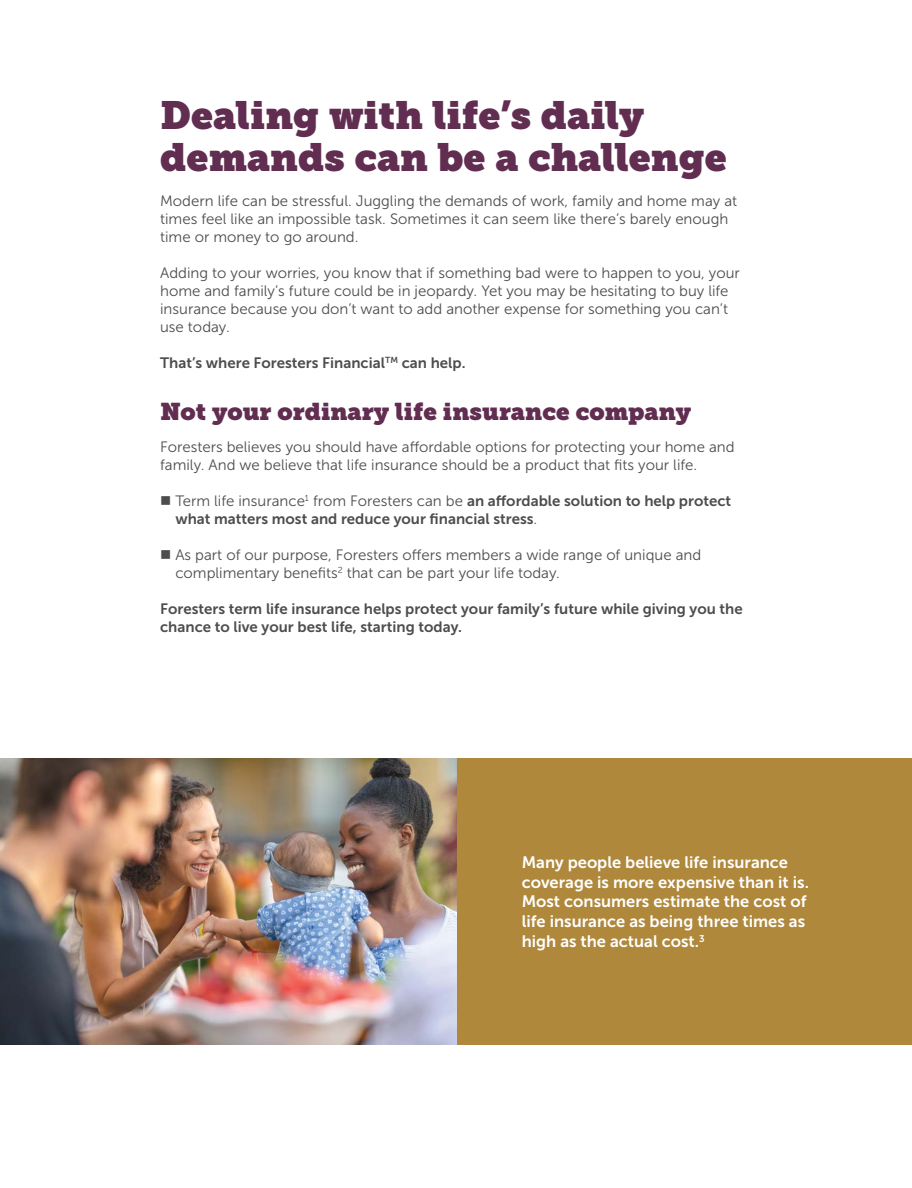
<style>
.page{position:relative;width:912px;height:1188px;background:#fff}
.page>*{position:absolute;margin:0;border:0;box-sizing:border-box;transform-origin:0 0}
.t1{font:39px/42px "Museo Slab";color:#612d50}
.t2{font:24px "Museo Slab";color:#612d50}
.t3{font:16.5px/19.8px "Museo Sans 700";color:#fff}
.t4{font:15px/18px "Museo Sans 300";color:#4d4d4f}
.t5{font:15px/18px "Museo Sans 700";color:#4d4d4f}
.s1{font-family:"Museo Sans 700"}
.s2{font-family:"Museo Sans 300"}
</style>
<div class="page">
<div style="left:454px;top:758px;width:457px;height:286px;background:#af883c"></div>
<img style="left:0;top:758px;width:456px;height:286px">
<h1 class="t1" style="left:160px;top:94px;width:568px">Dealing with life’s daily demands can be a challenge</h1>
<p class="t4" style="left:160px;top:192px;width:578px">Modern life can be stressful. Juggling the demands of work, family and home may at times feel like an impossible task. Sometimes it can seem like there’s barely enough time or money to go around.</p>
<p class="t4" style="left:160px;top:264px;width:581px">Adding to your worries, you know that if something bad were to happen to you, your home and family’s future could be in jeopardy. Yet you may be hesitating to buy life insurance because you don’t want to add another expense for something you can’t use today.</p>
<p class="t5" style="left:160px;top:354px;width:307px">That’s where Foresters Financial<sup>TM</sup> can help.</p>
<h2 class="t2" style="left:160px;top:398px;width:532px">Not your ordinary life insurance company</h2>
<p class="t4" style="left:160px;top:438px;width:576px">Foresters believes you should have affordable options for protecting your home and family. And we believe that life insurance should be a product that fits your life.</p>
<p class="t4" style="left:160px;top:492px;width:572px">■ Term life insurance<sup>1</sup> from Foresters can be <span class="s1">an affordable solution to help protect</span></p>
<p class="t5" style="left:175px;top:509px;width:363px">what matters most and reduce your financial stress<span class="s2">.</span></p>
<p class="t4" style="left:175px;top:546px;width:527px;text-indent:-15px">■ As part of our purpose, Foresters offers members a wide range of unique and complimentary benefits<sup>2</sup> that can be part your life today.</p>
<p class="t5" style="left:160px;top:599px;width:584px">Foresters term life insurance helps protect your family’s future while giving you the chance to live your best life, starting today.</p>
<p class="t3" style="left:521px;top:852px;width:289px">Many people believe life insurance coverage is more expensive than it is.<br>Most consumers estimate the cost of life insurance as being three times as high as the actual cost.<sup>3</sup></p>
</div>
